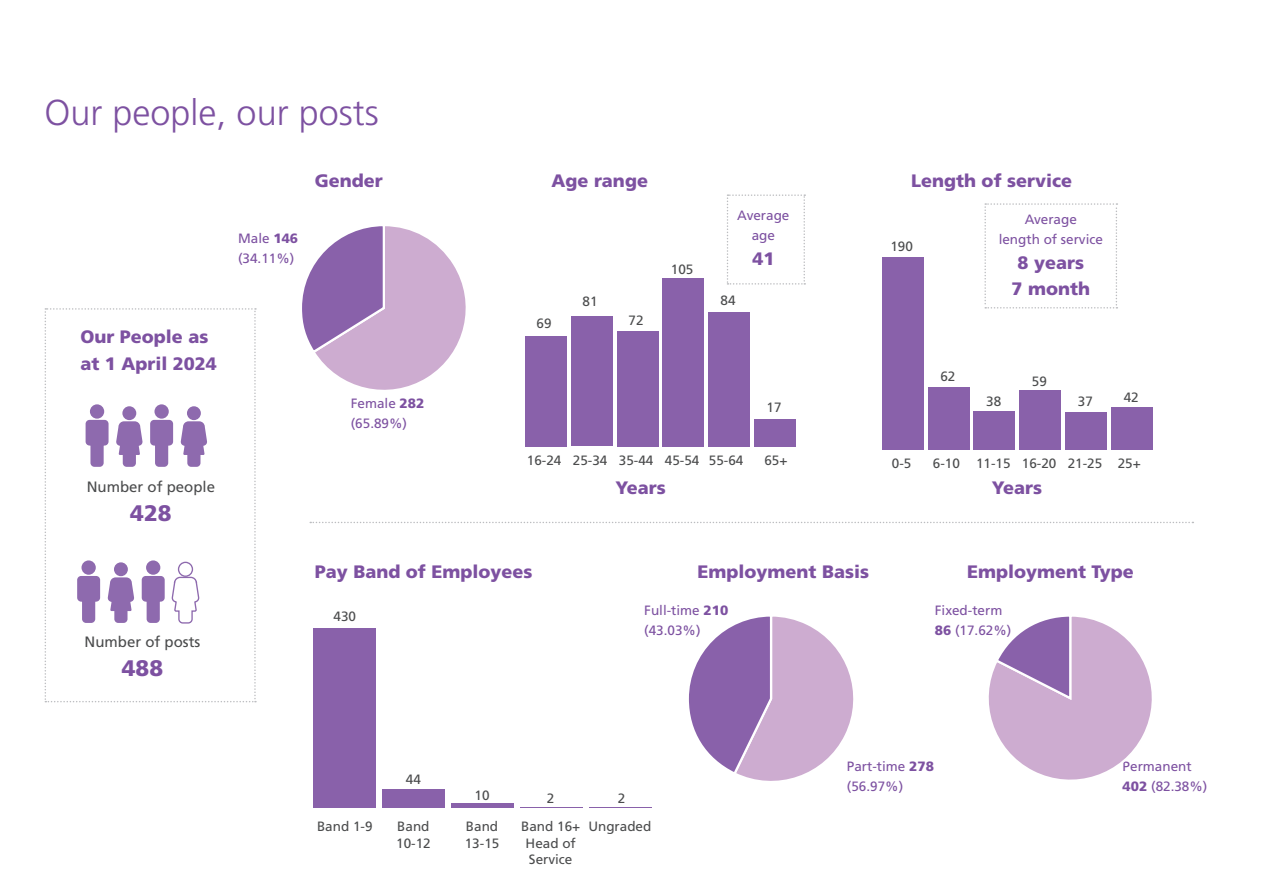
<style>
.page{position:relative;width:1263px;height:893px;background:#fff}
.page>*{position:absolute;margin:0;border:0;box-sizing:border-box;transform-origin:0 0}
.t1{font:300 36px "Frutiger LT Pro";color:#7d51a1}
.t2{font:900 22.5px "Frutiger LT Pro";color:#7d51a1}
.t3{font:900 18px/25.5px "Frutiger LT Pro";color:#7d51a1;text-align:center}
.t4{font:15px "Frutiger LT Pro";color:#4b4c4d}
.t5{font:13.5px/19.5px "Frutiger LT Pro";color:#7d51a1}
.t6{font:13.5px/16.5px "Frutiger LT Pro";color:#4b4c4d}
.s1{font-weight:900}
</style>
<div class="page">
<hr style="left:589px;top:807px;width:62px;height:1px;background:#8961aa">
<hr style="left:520px;top:807px;width:62px;height:1px;background:#8961aa">
<div style="left:451px;top:803px;width:62px;height:5px;background:#8961aa"></div>
<div style="left:382px;top:789px;width:62px;height:19px;background:#8961aa"></div>
<div style="left:313px;top:628px;width:62px;height:180px;background:#8961aa"></div>
<div style="left:1111px;top:407px;width:41px;height:43px;background:#8961aa"></div>
<div style="left:1065px;top:412px;width:41px;height:38px;background:#8961aa"></div>
<div style="left:1019px;top:390px;width:42px;height:60px;background:#8961aa"></div>
<div style="left:974px;top:411px;width:41px;height:39px;background:#8961aa"></div>
<div style="left:928px;top:387px;width:41px;height:63px;background:#8961aa"></div>
<div style="left:882px;top:257px;width:42px;height:193px;background:#8961aa"></div>
<div style="left:754px;top:419px;width:42px;height:27px;background:#8961aa"></div>
<div style="left:708px;top:312px;width:42px;height:134px;background:#8961aa"></div>
<div style="left:663px;top:278px;width:41px;height:168px;background:#8961aa"></div>
<div style="left:617px;top:331px;width:41px;height:115px;background:#8961aa"></div>
<div style="left:571px;top:317px;width:42px;height:129px;background:#8961aa"></div>
<div style="left:525px;top:336px;width:42px;height:110px;background:#8961aa"></div>
<svg style="left:310px;top:522px;width:883px;height:1px"></svg>
<svg style="left:984px;top:203px;width:133px;height:106px"></svg>
<svg style="left:45px;top:308px;width:211px;height:394px"></svg>
<svg style="left:727px;top:194px;width:78px;height:91px"></svg>
<svg style="left:302px;top:226px;width:164px;height:164px"></svg>
<svg style="left:688px;top:616px;width:166px;height:165px"></svg>
<svg style="left:988px;top:616px;width:164px;height:164px"></svg>
<h1 class="t1" style="left:45px;top:91px;width:336px">Our people, our posts</h1>
<h3 class="t3" style="left:315px;top:168px;width:70px">Gender</h3>
<p class="t5" style="left:238px;top:229px;width:62px">Male <span class="s1">146 </span>(34.11%)</p>
<h3 class="t3" style="left:80px;top:323px;width:138px;line-height:27px;text-align:left">Our People as at 1 April 2024</h3>
<p class="t4" style="left:87px;top:478px;width:130px">Number of people</p>
<h2 class="t2" style="left:130px;top:500px;width:43px">428</h2>
<p class="t5" style="left:351px;top:394px;width:75px">Female <span class="s1">282 </span>(65.89%)</p>
<h3 class="t3" style="left:551px;top:168px;width:98px">Age range</h3>
<p class="t6" style="left:537px;top:315px;width:17px">69</p>
<p class="t6" style="left:583px;top:293px;width:17px">81</p>
<p class="t6" style="left:629px;top:312px;width:17px">72</p>
<p class="t6" style="left:671px;top:261px;width:24px">105</p>
<p class="t5" style="left:737px;top:206px;width:54px;text-align:center">Average age</p>
<h3 class="t3" style="left:752px;top:246px;width:24px">41</h3>
<p class="t6" style="left:720px;top:292px;width:17px">84</p>
<p class="t6" style="left:766px;top:399px;width:17px">17</p>
<p class="t6" style="left:527px;top:452px;width:36px">16-24</p>
<p class="t6" style="left:573px;top:452px;width:172px">25-34 35-44 45-54 55-64</p>
<p class="t6" style="left:764px;top:452px;width:25px">65+</p>
<h3 class="t3" style="left:911px;top:168px;width:163px">Length of service</h3>
<p class="t6" style="left:890px;top:238px;width:24px">190</p>
<p class="t6" style="left:940px;top:368px;width:17px">62</p>
<p class="t5" style="left:999px;top:210px;width:106px;text-align:center">Average<br>length of service</p>
<h3 class="t3" style="left:1011px;top:250px;width:80px">8 years<br>7 month</h3>
<p class="t6" style="left:986px;top:393px;width:17px">38</p>
<p class="t6" style="left:1032px;top:373px;width:17px">59</p>
<p class="t6" style="left:1078px;top:394px;width:17px">37</p>
<p class="t6" style="left:1124px;top:389px;width:17px">42</p>
<p class="t6" style="left:892px;top:455px;width:21px">0-5</p>
<p class="t6" style="left:933px;top:455px;width:209px">6-10 11-15 16-20 21-25 25+</p>
<h3 class="t3" style="left:615px;top:475px;width:52px">Years</h3>
<h3 class="t3" style="left:992px;top:475px;width:52px">Years</h3>
<p class="t4" style="left:85px;top:633px;width:117px">Number of posts</p>
<h2 class="t2" style="left:122px;top:655px;width:43px">488</h2>
<h3 class="t3" style="left:315px;top:559px;width:219px">Pay Band of Employees</h3>
<h3 class="t3" style="left:697px;top:559px;width:173px">Employment Basis</h3>
<h3 class="t3" style="left:967px;top:559px;width:168px">Employment Type</h3>
<p class="t6" style="left:333px;top:608px;width:24px">430</p>
<p class="t6" style="left:406px;top:771px;width:17px">44</p>
<p class="t5" style="left:644px;top:601px;width:86px">Full-time <span class="s1">210 </span>(43.03%)</p>
<p class="t6" style="left:474px;top:787px;width:17px">10</p>
<p class="t6" style="left:547px;top:790px;width:9px">2</p>
<p class="t6" style="left:618px;top:790px;width:9px">2</p>
<p class="t6" style="left:317px;top:818px;width:57px">Band 1-9</p>
<p class="t6" style="left:397px;top:818px;width:34px">Band</p>
<p class="t6" style="left:588px;top:818px;width:65px">Ungraded</p>
<p class="t6" style="left:396px;top:835px;width:36px">10-12</p>
<p class="t6" style="left:465px;top:818px;width:36px">Band<br>13-15</p>
<p class="t6" style="left:521px;top:818px;width:61px;text-align:center">Band 16+<br>Head of<br>Service</p>
<p class="t5" style="left:935px;top:601px;width:78px">Fixed-term<br><span class="s1">86</span> (17.62%)</p>
<p class="t5" style="left:847px;top:757px;width:89px">Part-time <span class="s1">278 </span>(56.97%)</p>
<p class="t5" style="left:1123px;top:757px;width:86px">Permanent<br><span class="s1">402</span> (82.38%)</p>
</div>
